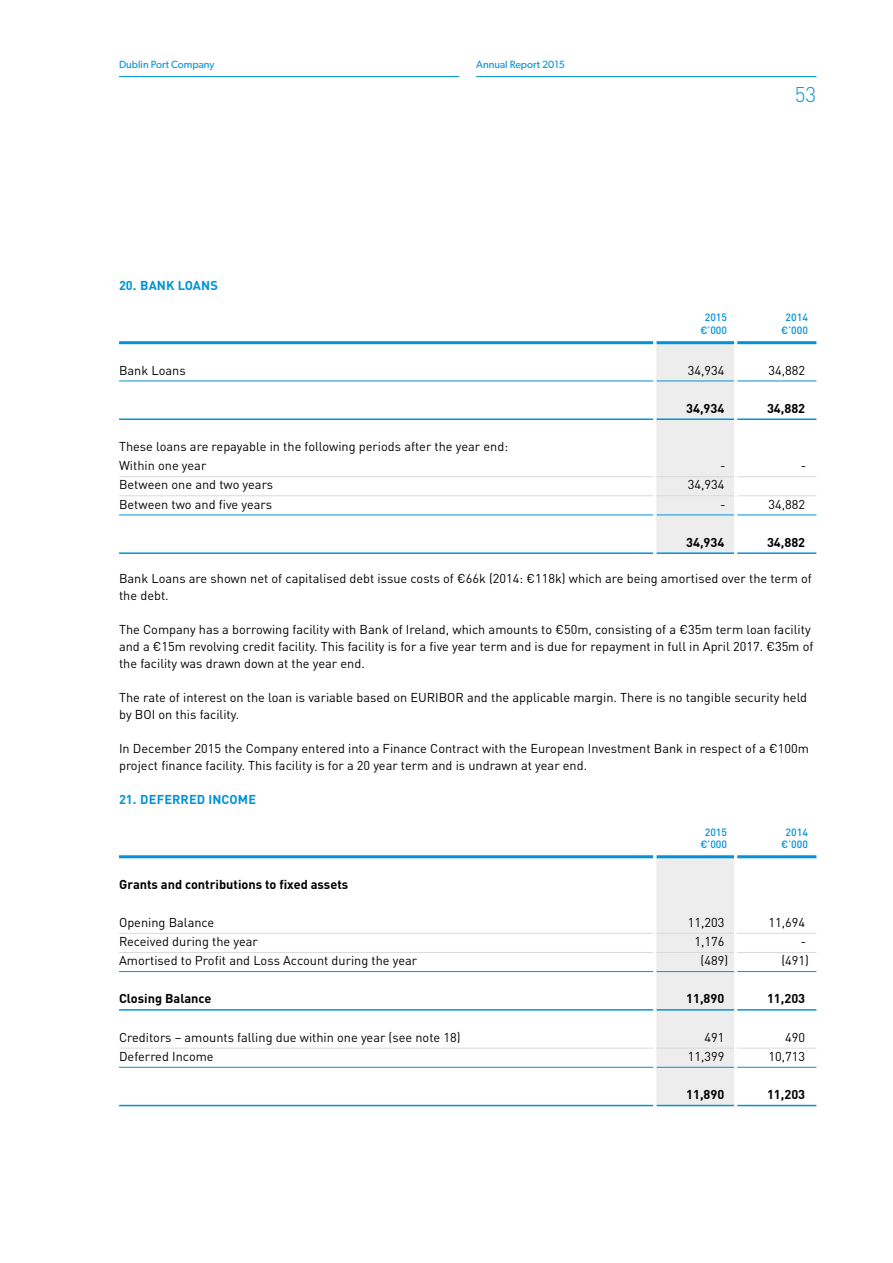
<style>
.page{position:relative;width:893px;height:1263px;background:#fff}
.page>*{position:absolute;margin:0;border:0;box-sizing:border-box;transform-origin:0 0}
.t1{font:300 21px "DIN Pro";color:#0193d7}
.t2{font:12.75px/17px "DIN Pro";color:#000}
.t3{font:700 12.75px "DIN Pro";color:#000}
.t4{font:700 12.75px "DIN Pro";letter-spacing:.01em;color:#0193d7}
.t5{font:500 10.5px/12.8px "DIN Pro";color:#0193d7;text-align:center}
.t6{font:10.5px "Gibson";color:#0193d7}
</style>
<div class="page">
<div style="left:656px;top:344px;width:78px;height:208px;background:#ededed"></div>
<hr style="left:119px;top:341px;width:534px;height:3px;background:#0193d7">
<hr style="left:656px;top:341px;width:78px;height:3px;background:#0193d7">
<hr style="left:737px;top:341px;width:79px;height:3px;background:#0193d7">
<hr style="left:119px;top:381px;width:534px;height:1px;background:#0193d7">
<hr style="left:656px;top:381px;width:78px;height:1px;background:#0193d7">
<hr style="left:737px;top:381px;width:79px;height:1px;background:#0193d7">
<hr style="left:119px;top:418px;width:534px;height:2px;background:#0193d7">
<hr style="left:656px;top:418px;width:78px;height:2px;background:#0193d7">
<hr style="left:737px;top:418px;width:79px;height:2px;background:#0193d7">
<hr style="left:119px;top:476px;width:534px;height:1px;background:#dadada">
<hr style="left:656px;top:476px;width:78px;height:1px;background:#dadada">
<hr style="left:737px;top:476px;width:79px;height:1px;background:#dadada">
<hr style="left:119px;top:495px;width:534px;height:1px;background:#dadada">
<hr style="left:656px;top:495px;width:78px;height:1px;background:#dadada">
<hr style="left:737px;top:495px;width:79px;height:1px;background:#dadada">
<hr style="left:119px;top:514px;width:534px;height:1px;background:#0193d7">
<hr style="left:656px;top:514px;width:78px;height:1px;background:#0193d7">
<hr style="left:737px;top:514px;width:79px;height:1px;background:#0193d7">
<hr style="left:119px;top:552px;width:534px;height:2px;background:#0193d7">
<hr style="left:656px;top:552px;width:78px;height:2px;background:#0193d7">
<hr style="left:737px;top:552px;width:79px;height:2px;background:#0193d7">
<div style="left:656px;top:858px;width:78px;height:247px;background:#ededed"></div>
<hr style="left:119px;top:855px;width:534px;height:3px;background:#0193d7">
<hr style="left:656px;top:855px;width:78px;height:3px;background:#0193d7">
<hr style="left:737px;top:855px;width:79px;height:3px;background:#0193d7">
<hr style="left:119px;top:933px;width:534px;height:1px;background:#dadada">
<hr style="left:656px;top:933px;width:78px;height:1px;background:#dadada">
<hr style="left:737px;top:933px;width:79px;height:1px;background:#dadada">
<hr style="left:119px;top:952px;width:534px;height:1px;background:#dadada">
<hr style="left:656px;top:952px;width:78px;height:1px;background:#dadada">
<hr style="left:737px;top:952px;width:79px;height:1px;background:#dadada">
<hr style="left:119px;top:971px;width:534px;height:1px;background:#0193d7">
<hr style="left:656px;top:971px;width:78px;height:1px;background:#0193d7">
<hr style="left:737px;top:971px;width:79px;height:1px;background:#0193d7">
<hr style="left:119px;top:1009px;width:534px;height:1px;background:#0193d7">
<hr style="left:656px;top:1009px;width:78px;height:1px;background:#0193d7">
<hr style="left:737px;top:1009px;width:79px;height:1px;background:#0193d7">
<hr style="left:119px;top:1048px;width:534px;height:1px;background:#dadada">
<hr style="left:656px;top:1048px;width:78px;height:1px;background:#dadada">
<hr style="left:737px;top:1048px;width:79px;height:1px;background:#dadada">
<hr style="left:119px;top:1067px;width:534px;height:1px;background:#0193d7">
<hr style="left:656px;top:1067px;width:78px;height:1px;background:#0193d7">
<hr style="left:737px;top:1067px;width:79px;height:1px;background:#0193d7">
<hr style="left:119px;top:1105px;width:534px;height:1px;background:#0193d7">
<hr style="left:656px;top:1105px;width:78px;height:1px;background:#0193d7">
<hr style="left:737px;top:1105px;width:79px;height:1px;background:#0193d7">
<hr style="left:119px;top:76px;width:340px;height:1px;background:#0193d7">
<hr style="left:476px;top:76px;width:340px;height:1px;background:#0193d7">
<p class="t6" style="left:119px;top:58px;width:97px">Dublin Port Company</p>
<p class="t6" style="left:476px;top:58px;width:90px">Annual Report 2015</p>
<p class="t4" style="left:119px;top:275px;width:100px">20. BANK LOANS</p>
<h1 class="t1" style="left:795px;top:78px;width:23px">53</h1>
<p class="t5" style="left:700px;top:310px;width:28px">2015 €’000</p>
<p class="t5" style="left:781px;top:310px;width:28px">2014 €’000</p>
<p class="t2" style="left:119px;top:360px;width:68px">Bank Loans</p>
<p class="t2" style="left:688px;top:360px;width:38px">34,934</p>
<p class="t2" style="left:768px;top:360px;width:38px">34,882</p>
<p class="t3" style="left:686px;top:398px;width:40px">34,934</p>
<p class="t3" style="left:767px;top:398px;width:40px">34,882</p>
<p class="t2" style="left:119px;top:436px;width:391px;line-height:19.2px">These loans are repayable in the following periods after the year end:<br>Within one year</p>
<p class="t2" style="left:720px;top:456px;width:7px">-</p>
<p class="t2" style="left:801px;top:456px;width:7px">-</p>
<p class="t2" style="left:119px;top:475px;width:156px">Between one and two years</p>
<p class="t2" style="left:688px;top:475px;width:38px">34,934</p>
<p class="t2" style="left:119px;top:494px;width:155px">Between two and five years</p>
<p class="t2" style="left:720px;top:494px;width:7px">-</p>
<p class="t2" style="left:768px;top:494px;width:38px">34,882</p>
<p class="t3" style="left:686px;top:532px;width:40px">34,934</p>
<p class="t3" style="left:767px;top:532px;width:40px">34,882</p>
<p class="t2" style="left:119px;top:569px;width:694px">Bank Loans are shown net of capitalised debt issue costs of €66k (2014: €118k) which are being amortised over the term of the debt.</p>
<p class="t2" style="left:119px;top:620px;width:696px">The Company has a borrowing facility with Bank of Ireland, which amounts to €50m, consisting of a €35m term loan facility and a €15m revolving credit facility. This facility is for a five year term and is due for repayment in full in April 2017. €35m of the facility was drawn down at the year end.</p>
<p class="t2" style="left:119px;top:688px;width:690px">The rate of interest on the loan is variable based on EURIBOR and the applicable margin. There is no tangible security held by BOI on this facility.</p>
<p class="t2" style="left:119px;top:739px;width:691px">In December 2015 the Company entered into a Finance Contract with the European Investment Bank in respect of a €100m project finance facility. This facility is for a 20 year term and is undrawn at year end.</p>
<p class="t4" style="left:119px;top:789px;width:139px">21. DEFERRED INCOME</p>
<p class="t5" style="left:700px;top:824px;width:28px">2015 €’000</p>
<p class="t5" style="left:781px;top:824px;width:28px">2014 €’000</p>
<p class="t3" style="left:119px;top:873px;width:231px">Grants and contributions to fixed assets</p>
<p class="t2" style="left:119px;top:912px;width:97px">Opening Balance</p>
<p class="t2" style="left:688px;top:912px;width:38px">11,203</p>
<p class="t2" style="left:768px;top:912px;width:38px">11,694</p>
<p class="t2" style="left:119px;top:932px;width:140px">Received during the year</p>
<p class="t2" style="left:694px;top:932px;width:31px">1,176</p>
<p class="t2" style="left:801px;top:932px;width:7px">-</p>
<p class="t2" style="left:119px;top:951px;width:300px">Amortised to Profit and Loss Account during the year</p>
<p class="t2" style="left:701px;top:951px;width:29px">(489)</p>
<p class="t2" style="left:781px;top:951px;width:29px">(491)</p>
<p class="t3" style="left:119px;top:988px;width:94px">Closing Balance</p>
<p class="t3" style="left:686px;top:988px;width:40px">11,890</p>
<p class="t3" style="left:767px;top:988px;width:40px">11,203</p>
<p class="t2" style="left:119px;top:1027px;width:343px">Creditors – amounts falling due within one year (see note 18)</p>
<p class="t2" style="left:704px;top:1027px;width:21px">491</p>
<p class="t2" style="left:785px;top:1027px;width:21px">490</p>
<p class="t2" style="left:119px;top:1046px;width:96px">Deferred Income</p>
<p class="t2" style="left:688px;top:1046px;width:38px">11,399</p>
<p class="t2" style="left:768px;top:1046px;width:38px">10,713</p>
<p class="t3" style="left:686px;top:1084px;width:40px">11,890</p>
<p class="t3" style="left:767px;top:1084px;width:40px">11,203</p>
</div>
